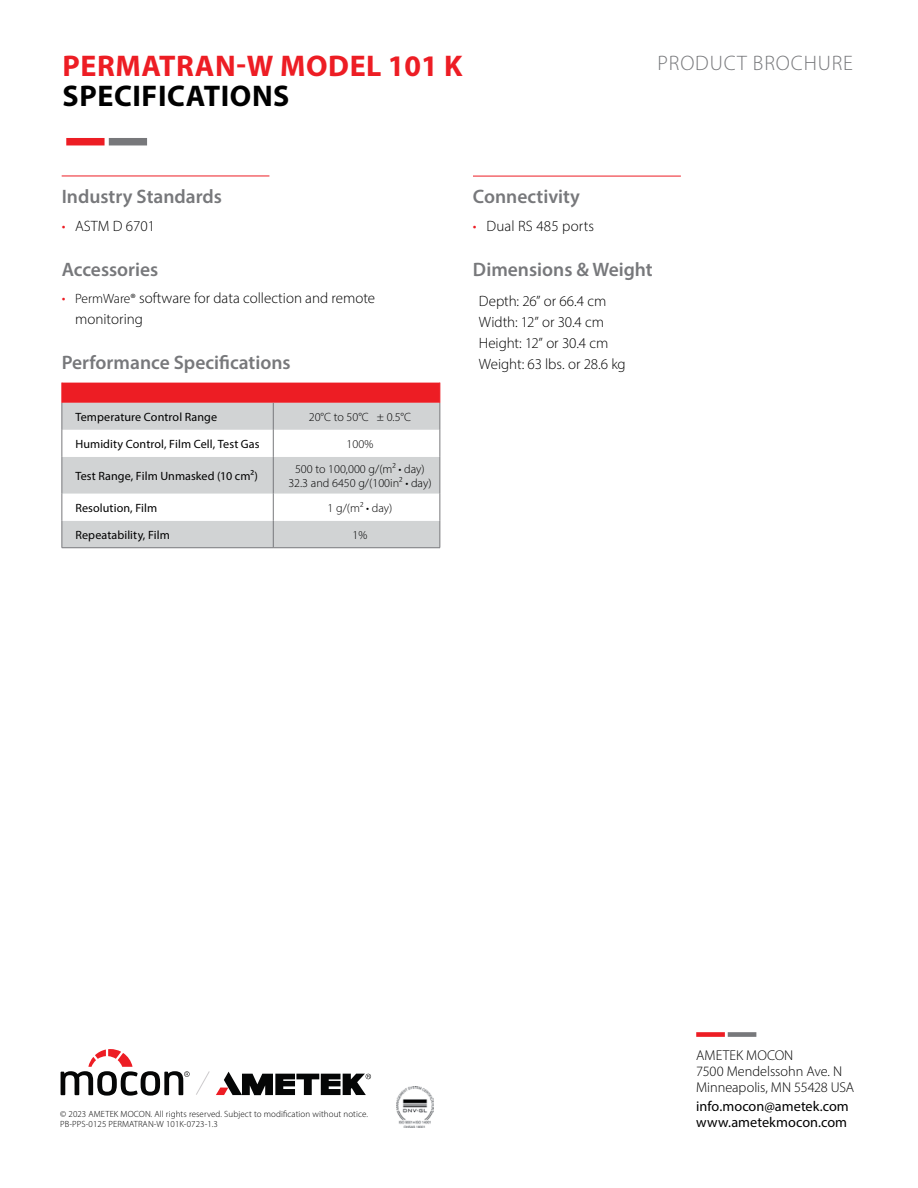
<style>
.page{position:relative;width:918px;height:1188px;background:#fff}
.page>*{position:absolute;margin:0;border:0;box-sizing:border-box;transform-origin:0 0}
.t1{font:700 30px "Myriad Pro";letter-spacing:.02em;color:#ed1d24}
.t2{font:700 30px "Myriad Pro";letter-spacing:.02em;color:#000}
.t3{font:300 21px "Myriad Pro";letter-spacing:.04em;color:#77787b}
.t4{font:600 19.5px "Myriad Pro";color:#77787b}
.t5{font:300 15px/21px "Myriad Pro";color:#000}
.t6{font:300 14.25px/15.8px "Myriad Pro";letter-spacing:-.005em;color:#000}
.t7{font:14.25px/15.8px "Myriad Pro";letter-spacing:.005em;color:#000}
.t8{font:12px "Myriad Pro";letter-spacing:.005em;color:#000}
.t9{font:300 12px/14.4px "Myriad Pro";color:#000;text-align:center}
.t10{font:300 9px/10.5px "Myriad Pro";letter-spacing:.01em;color:#000}
.s1{color:#ed1d24}
.s2{font-size:13.5px}
</style>
<div class="page">
<div style="left:66px;top:138px;width:39px;height:7px;background:#ed1d24"></div>
<div style="left:109px;top:138px;width:38px;height:7px;background:#77787b"></div>
<div style="left:696px;top:1032px;width:29px;height:5px;background:#ed1d24"></div>
<div style="left:728px;top:1032px;width:28px;height:5px;background:#77787b"></div>
<svg style="left:216px;top:1072px;width:155px;height:23px"></svg>
<svg style="left:196px;top:1071px;width:14px;height:24px"></svg>
<svg style="left:61px;top:1049px;width:129px;height:47px"></svg>
<img style="left:396px;top:1087px;width:38px;height:41px">
<hr style="left:62px;top:176px;width:207px;height:1px;background:#ed1d24">
<svg style="left:62px;top:383px;width:379px;height:166px"></svg>
<hr style="left:62px;top:547px;width:211px;height:1px;background:#77787b">
<hr style="left:273px;top:547px;width:167px;height:1px;background:#77787b">
<hr style="left:473px;top:176px;width:208px;height:1px;background:#ed1d24">
<h1 class="t1" style="left:63px;top:47px;width:402px">PERMATRAN-W MODEL 101 K</h1>
<h1 class="t2" style="left:63px;top:77px;width:228px">SPECIFICATIONS</h1>
<h2 class="t3" style="left:657px;top:50px;width:197px">PRODUCT BROCHURE</h2>
<h3 class="t4" style="left:62px;top:184px;width:162px">Industry Standards</h3>
<p class="t5" style="left:62px;top:215px;width:95px"><span class="s1">•</span> ASTM D 6701</p>
<h3 class="t4" style="left:62px;top:257px;width:98px">Accessories</h3>
<p class="t5" style="left:75px;top:288px;width:302px;text-indent:-13px"><span class="s1">•</span> <span class="s2">PermWare®</span> software for data collection and remote monitoring</p>
<h3 class="t4" style="left:62px;top:350px;width:231px">Performance Specifications</h3>
<p class="t8" style="left:75px;top:409px;width:143px">Temperature Control Range</p>
<p class="t9" style="left:309px;top:410px;width:104px">20°C to 50°C ± 0.5°C</p>
<p class="t8" style="left:75px;top:436px;width:186px">Humidity Control, Film Cell, Test Gas</p>
<p class="t9" style="left:347px;top:437px;width:28px">100%</p>
<p class="t8" style="left:75px;top:468px;width:184px">Test Range, Film Unmasked (10 cm²)</p>
<p class="t9" style="left:288px;top:461px;width:145px">500 to 100,000 g/(m² • day)<br>32.3 and 6450 g/(100in² • day)</p>
<p class="t8" style="left:75px;top:500px;width:83px">Resolution, Film</p>
<p class="t9" style="left:328px;top:500px;width:66px">1 g/(m2 • day)</p>
<p class="t8" style="left:75px;top:527px;width:96px">Repeatability, Film</p>
<p class="t9" style="left:353px;top:527px;width:16px">1%</p>
<h3 class="t4" style="left:473px;top:185px;width:109px">Connectivity</h3>
<p class="t5" style="left:473px;top:216px;width:123px"><span class="s1">•</span> Dual RS 485 ports</p>
<h3 class="t4" style="left:473px;top:257px;width:181px">Dimensions &amp; Weight</h3>
<p class="t5" style="left:479px;top:290px;width:148px">Depth: 26” or 66.4 cm<br>Width: 12” or 30.4 cm<br>Height: 12” or 30.4 cm<br>Weight: 63 lbs. or 28.6 kg</p>
<p class="t10" style="left:60px;top:1108px;width:309px">© 2023 AMETEK MOCON. All rights reserved. Subject to modification without notice.<br>PB-PPS-0125 PERMATRAN-W 101K-0723-1.3</p>
<p class="t6" style="left:696px;top:1047px;width:160px">AMETEK MOCON<br>7500 Mendelssohn Ave. N<br>Minneapolis, MN 55428 USA</p>
<p class="t7" style="left:696px;top:1098px;width:154px">info.mocon@ametek.com www.ametekmocon.com</p>
</div>
